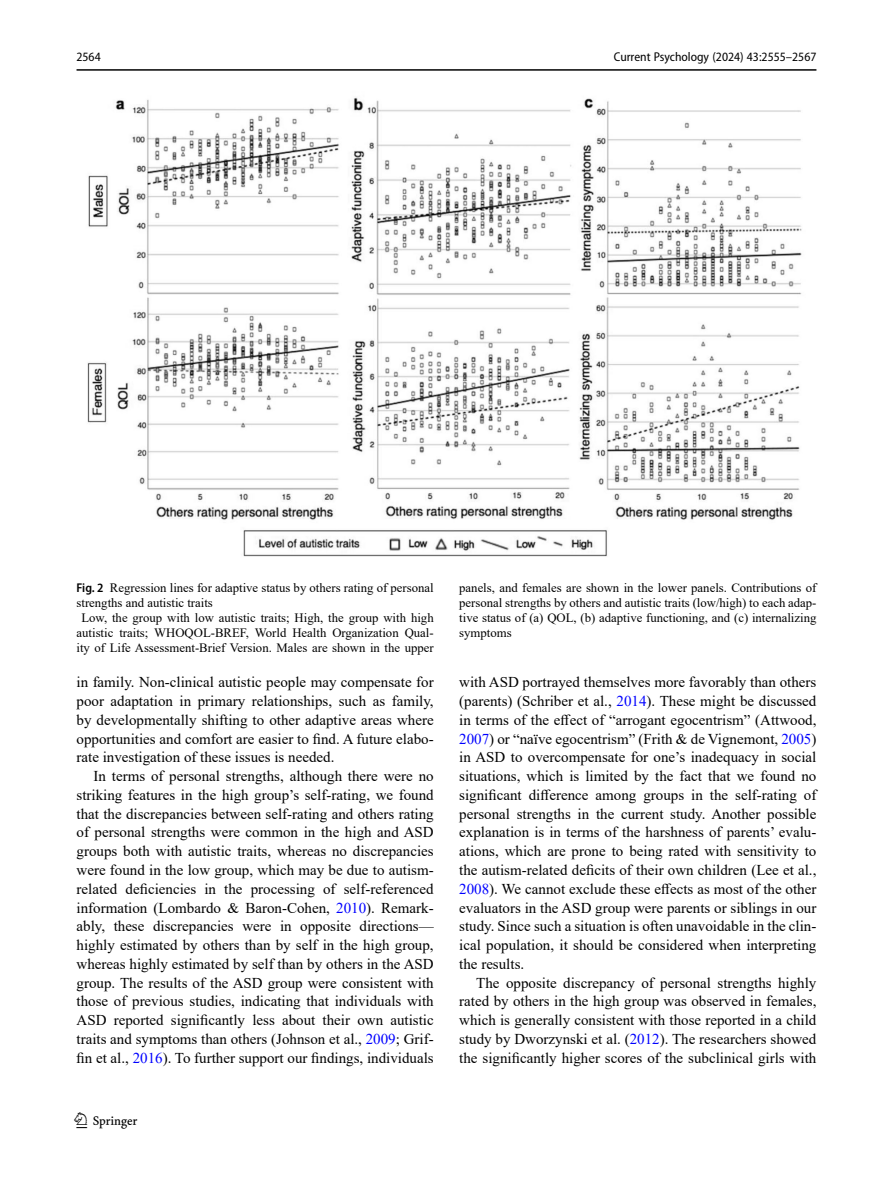
<style>
.page{position:relative;width:893px;height:1187px;background:#fff}
.page>*{position:absolute;margin:0;border:0;box-sizing:border-box;transform-origin:0 0}
.t1{font:22.5px "Springnew";color:#000}
.Body_Text_Indent{font:15px/18.8px "Times New Roman";color:#000;text-align:justify}
.Figure_Caption{font:12.75px/15px "Times New Roman";color:#000}
.t2{font:semi-condensed 12.75px "Myriad Pro";color:#000}
.s1{font-family:"Myriad Pro";font-weight:600;font-stretch:semi-condensed}
.s2{color:#00f}
</style>
<div class="page">
<hr style="left:77px;top:69px;width:739px;height:2px;background:#000">
<img style="left:87px;top:97px;width:715px;height:460px">
<p class="t2" style="left:77px;top:49px;width:26px">2564</p>
<p class="t2" style="left:614px;top:49px;width:204px">Current Psychology (2024) 43:2555–2567</p>
<p class="Figure_Caption" style="left:77px;top:580px;width:359px"><span class="s1">Fig. 2</span> Regression lines for adaptive status by others rating of personal strengths and autistic traits</p>
<p class="Figure_Caption" style="left:77px;top:610px;width:359px;text-align:center">Low, the group with low autistic traits; High, the group with high autistic traits; WHOQOL-BREF, World Health Organization Qual&shy;ity of Life Assessment-Brief Version. Males are shown in the upper</p>
<p class="Body_Text_Indent" style="left:77px;top:672px;width:359px">in family. Non-clinical autistic people may compensate for poor adaptation in primary relationships, such as family, by developmentally shifting to other adaptive areas where opportunities and comfort are easier to find. A future elabo&shy;rate investigation of these issues is needed.</p>
<p class="Body_Text_Indent" style="left:77px;top:766px;width:359px;text-indent:17px">In terms of personal strengths, although there were no striking features in the high group’s self-rating, we found that the discrepancies between self-rating and others rating of personal strengths were common in the high and ASD groups both with autistic traits, whereas no discrepancies were found in the low group, which may be due to autism&shy;related deficiencies in the processing of self-referenced information (Lombardo &amp; Baron-Cohen, <span class="s2">2010</span>). Remark&shy;ably, these discrepancies were in opposite directions— highly estimated by others than by self in the high group, whereas highly estimated by self than by others in the ASD group. The results of the ASD group were consistent with those of previous studies, indicating that individuals with ASD reported significantly less about their own autistic traits and symptoms than others (Johnson et al., <span class="s2">2009</span>; Grif&shy;fin et al., <span class="s2">2016</span>). To further support our findings, individuals</p>
<h1 class="t1" style="left:77px;top:1107px;width:63px">1 3</h1>
<p class="Figure_Caption" style="left:459px;top:580px;width:359px;text-align:justify">panels, and females are shown in the lower panels. Contributions of personal strengths by others and autistic traits (low/high) to each adap&shy;tive status of (a) QOL, (b) adaptive functioning, and (c) internalizing symptoms</p>
<p class="Body_Text_Indent" style="left:459px;top:672px;width:359px">with ASD portrayed themselves more favorably than others (parents) (Schriber et al., <span class="s2">2014</span>). These might be discussed in terms of the effect of “arrogant egocentrism” (Attwood, <span class="s2">2007</span>) or “naïve egocentrism” (Frith &amp; de Vignemont, <span class="s2">2005</span>) in ASD to overcompensate for one’s inadequacy in social situations, which is limited by the fact that we found no significant difference among groups in the self-rating of personal strengths in the current study. Another possible explanation is in terms of the harshness of parents’ evalu&shy;ations, which are prone to being rated with sensitivity to the autism-related deficits of their own children (Lee et al., <span class="s2">2008</span>). We cannot exclude these effects as most of the other evaluators in the ASD group were parents or siblings in our study. Since such a situation is often unavoidable in the clin&shy;ical population, it should be considered when interpreting the results.</p>
<p class="Body_Text_Indent" style="left:459px;top:972px;width:359px;text-indent:17px">The opposite discrepancy of personal strengths highly rated by others in the high group was observed in females, which is generally consistent with those reported in a child study by Dworzynski et al. (<span class="s2">2012</span>). The researchers showed the significantly higher scores of the subclinical girls with</p>
</div>
